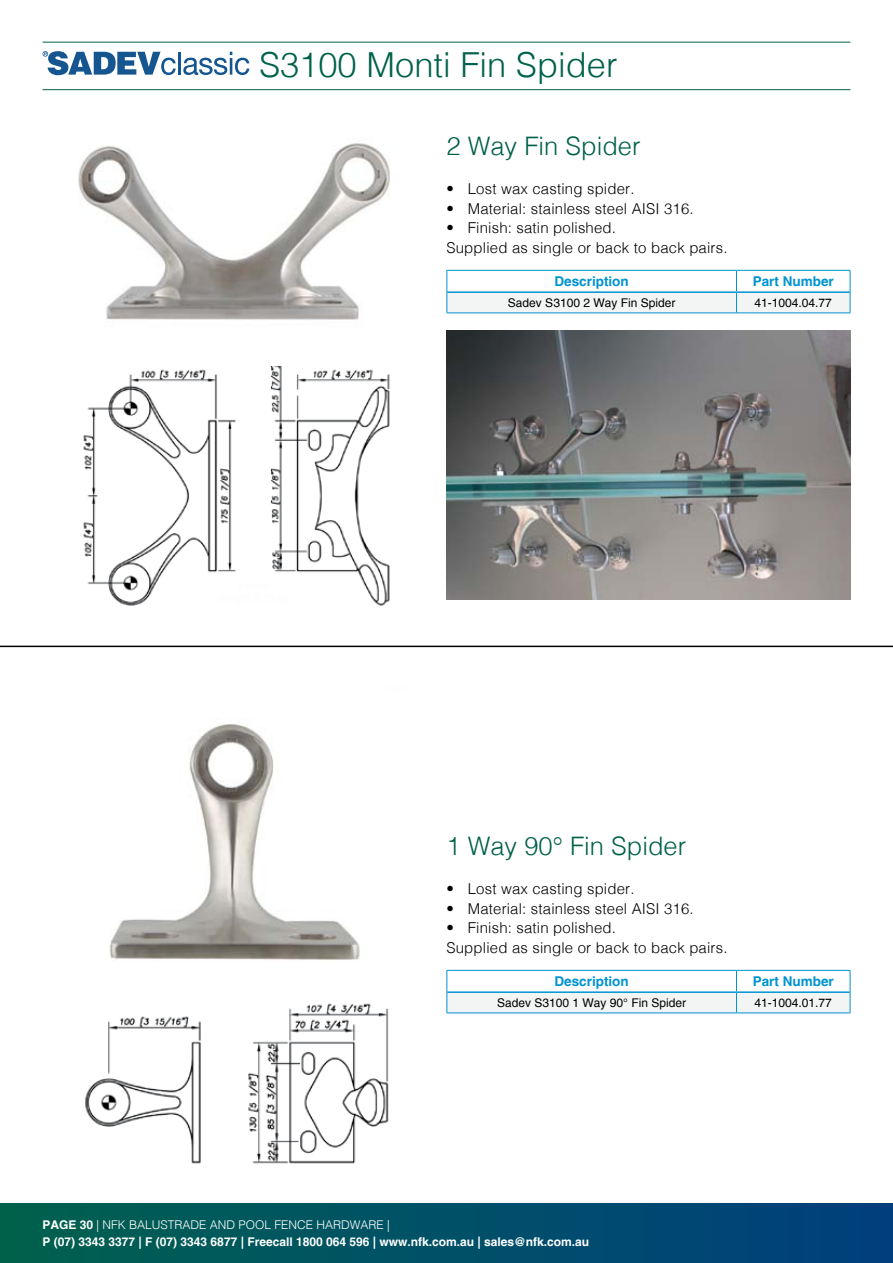
<style>
.page{position:relative;width:893px;height:1263px;background:#fff}
.page>*{position:absolute;margin:0;border:0;box-sizing:border-box;transform-origin:0 0}
.t1{font:300 34.5px "Helvetica";color:#00614a}
.t2{font:300 25.5px "Helvetica";color:#00614a}
.t3{font:300 15px/19.5px "Helvetica";letter-spacing:.01em;color:#000}
.t4{font:700 13.5px "Helvetica";color:#0093d0}
.t5{font:700 12px/16.5px "Helvetica";color:#fff}
.t6{font:12px "Helvetica";color:#000}
.s1{font-weight:300}
</style>
<div class="page">
<div style="left:0;top:1203px;width:893px;height:60px;background:linear-gradient(to right,#00614e,#003f7f)"></div>
<hr style="left:892px;top:1203px;width:1px;height:60px;background:#003e7e">
<hr style="left:43px;top:42px;width:807px;height:1px;background:#00614a">
<hr style="left:43px;top:89px;width:807px;height:1px;background:#00614a">
<svg style="left:43px;top:51px;width:133px;height:24px"></svg>
<hr style="left:178px;top:52px;width:3px;height:23px;background:#155590">
<svg style="left:183px;top:52px;width:66px;height:23px"></svg>
<hr style="left:446px;top:970px;width:290px;height:1px;background:#0093d0">
<hr style="left:736px;top:970px;width:114px;height:1px;background:#0093d0">
<svg style="left:446px;top:971px;width:405px;height:42px"></svg>
<hr style="left:446px;top:1012px;width:290px;height:1px;background:#0093d0">
<hr style="left:736px;top:1012px;width:114px;height:1px;background:#0093d0">
<hr style="left:447px;top:991px;width:289px;height:2px;background:#0093d0">
<hr style="left:736px;top:991px;width:114px;height:2px;background:#0093d0">
<img style="left:78px;top:143px;width:312px;height:177px">
<img style="left:109px;top:724px;width:251px;height:237px">
<img style="left:83px;top:366px;width:307px;height:240px">
<img style="left:85px;top:1003px;width:304px;height:161px">
<hr style="left:0;top:646px;width:893px;height:1px;background:#000">
<hr style="left:446px;top:270px;width:290px;height:1px;background:#0093d0">
<hr style="left:736px;top:270px;width:114px;height:1px;background:#0093d0">
<svg style="left:446px;top:271px;width:405px;height:42px"></svg>
<hr style="left:446px;top:312px;width:290px;height:1px;background:#0093d0">
<hr style="left:736px;top:312px;width:114px;height:1px;background:#0093d0">
<hr style="left:447px;top:291px;width:289px;height:2px;background:#0093d0">
<hr style="left:736px;top:291px;width:114px;height:2px;background:#0093d0">
<img style="left:446px;top:330px;width:404px;height:269px">
<h1 class="t1" style="left:259px;top:43px;width:360px">S3100 Monti Fin Spider</h1>
<h2 class="t2" style="left:446px;top:131px;width:196px">2 Way Fin Spider</h2>
<p class="t3" style="left:446px;top:179px;width:190px">• Lost wax casting spider.</p>
<p class="t3" style="left:446px;top:199px;width:249px">• Material: stainless steel AISI 316.</p>
<p class="t3" style="left:446px;top:218px;width:283px">• Finish: satin polished.<br>Supplied as single or back to back pairs.</p>
<p class="t4" style="left:555px;top:273px;width:76px">Description</p>
<p class="t4" style="left:753px;top:273px;width:83px">Part Number</p>
<p class="t6" style="left:508px;top:296px;width:169px">Sadev S3100 2 Way Fin Spider</p>
<p class="t6" style="left:755px;top:296px;width:79px">41-1004.04.77</p>
<h2 class="t2" style="left:446px;top:831px;width:241px">1 Way 90° Fin Spider</h2>
<p class="t3" style="left:446px;top:879px;width:190px">• Lost wax casting spider.</p>
<p class="t3" style="left:446px;top:899px;width:249px">• Material: stainless steel AISI 316.</p>
<p class="t3" style="left:446px;top:918px;width:283px">• Finish: satin polished.<br>Supplied as single or back to back pairs.</p>
<p class="t4" style="left:555px;top:973px;width:76px">Description</p>
<p class="t4" style="left:753px;top:973px;width:83px">Part Number</p>
<p class="t6" style="left:497px;top:996px;width:190px">Sadev S3100 1 Way 90° Fin Spider</p>
<p class="t6" style="left:755px;top:996px;width:79px">41-1004.01.77</p>
<p class="t5" style="left:43px;top:1217px;width:548px">PAGE 30 <span class="s1">| NFK BALUSTRADE AND POOL FENCE HARDWARE |<br></span>P (07) 3343 3377 | F (07) 3343 6877 | Freecall 1800 064 596 | www.nfk.com.au | sales@nfk.com.au</p>
</div>
